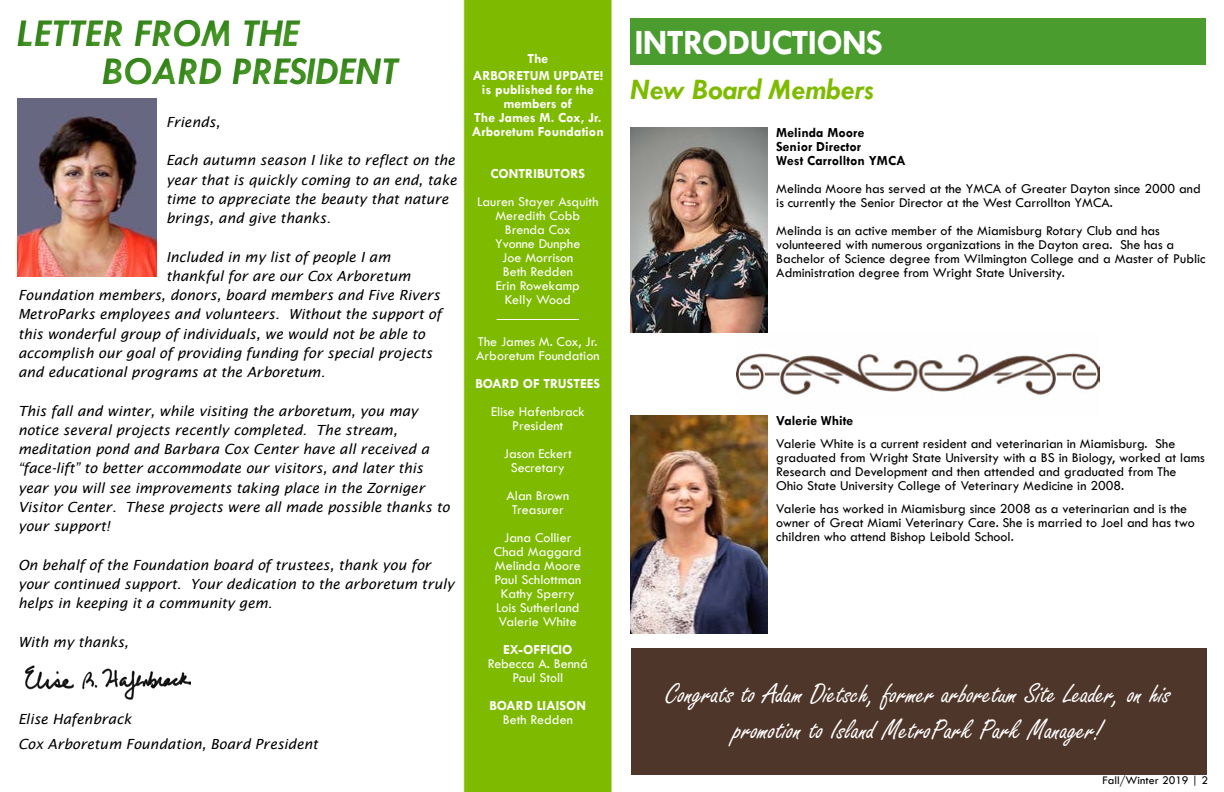
<style>
.page{position:relative;width:1224px;height:792px;background:#fff}
.page>*{position:absolute;margin:0;border:0;box-sizing:border-box;transform-origin:0 0}
.t1{font:italic 700 40px/38px "Tw Cen";color:#4c9d2a}
.t2{font:700 36px "Tw Cen";letter-spacing:-.025em;color:#fff}
.t3{font:30px/36px "Freestyle Script";color:#fff;text-align:center}
.t4{font:italic 700 30px "Tw Cen";color:#7ebb00}
.t5{font:italic 14px/19.2px "Lucida Sans";color:#000}
.t6{font:14px/14px "Tw Cen";color:#000}
.t7{font:14px/14px "Tw Cen";color:#fff;text-align:center}
.t8{font:700 14px/14px "Tw Cen";color:#fff;text-align:center}
.t9{font:700 14px/14px "Tw Cen";color:#000}
.t10{font:12px "Tw Cen";color:#000}
</style>
<div class="page">
<div style="left:463px;top:0;width:149px;height:792px;background:#7ebb00"></div>
<img style="left:17px;top:99px;width:140px;height:178px">
<hr style="left:497px;top:319px;width:82px;height:1px;background:#fff">
<div style="left:4px;top:7px;width:461px;height:87px;background:#4a9c2f;opacity:.45"></div>
<div style="left:630px;top:18px;width:576px;height:47px;background:#4a9c2f"></div>
<div style="left:631px;top:648px;width:576px;height:126px;background:#4f362a"></div>
<img style="left:630px;top:127px;width:137px;height:206px">
<img style="left:630px;top:415px;width:137px;height:219px">
<img style="left:24px;top:665px;width:167px;height:35px">
<img style="left:737px;top:353px;width:362px;height:42px">
<h1 class="t1" style="left:102px;top:13px;width:298px;text-indent:-85px">LETTER FROM THE<br>BOARD PRESIDENT</h1>
<h2 class="t2" style="left:634px;top:21px;width:250px">INTRODUCTIONS</h2>
<p class="t8" style="left:473px;top:50px;width:132px;line-height:16.8px">The<br>ARBORETUM UPDATE!</p>
<p class="t8" style="left:472px;top:82px;width:133px">is published for the members of<br>The James M. Cox, Jr.<br>Arboretum Foundation</p>
<p class="t8" style="left:490px;top:166px;width:96px">CONTRIBUTORS</p>
<p class="t7" style="left:477px;top:195px;width:123px">Lauren Stayer Asquith<br>Meredith Cobb<br>Brenda Cox<br>Yvonne Dunphe<br>Joe Morrison<br>Beth Redden<br>Erin Rowekamp<br>Kelly Wood</p>
<p class="t7" style="left:476px;top:335px;width:125px;text-align:left">The James M. Cox, Jr.<br>Arboretum Foundation</p>
<p class="t8" style="left:476px;top:376px;width:126px">BOARD OF TRUSTEES</p>
<p class="t7" style="left:491px;top:405px;width:95px">Elise Hafenbrack<br>President</p>
<p class="t7" style="left:504px;top:447px;width:70px">Jason Eckert<br>Secretary</p>
<p class="t7" style="left:506px;top:489px;width:64px">Alan Brown<br>Treasurer</p>
<p class="t7" style="left:494px;top:531px;width:89px">Jana Collier<br>Chad Maggard<br>Melinda Moore<br>Paul Schlottman<br>Kathy Sperry<br>Lois Sutherland<br>Valerie White</p>
<p class="t8" style="left:503px;top:642px;width:71px">EX-OFFICIO</p>
<p class="t7" style="left:488px;top:657px;width:101px">Rebecca A. Benná<br>Paul Stoll</p>
<p class="t8" style="left:489px;top:698px;width:98px">BOARD LIAISON</p>
<p class="t7" style="left:503px;top:713px;width:71px">Beth Redden</p>
<h3 class="t4" style="left:631px;top:72px;width:245px">New Board Members</h3>
<p class="t5" style="left:166px;top:112px;width:56px">Friends,</p>
<p class="t5" style="left:166px;top:151px;width:292px">Each autumn season I like to reflect on the year that is quickly coming to an end, take time to appreciate the beauty that nature brings, and give thanks.</p>
<p class="t5" style="left:166px;top:247px;width:226px">Included in my list of people I am</p>
<p class="t5" style="left:166px;top:266px;width:246px">thankful for are our Cox Arboretum</p>
<p class="t5" style="left:18px;top:285px;width:424px">Foundation members, donors, board members and Five Rivers</p>
<p class="t5" style="left:18px;top:305px;width:425px">MetroParks employees and volunteers. Without the support of</p>
<p class="t5" style="left:18px;top:324px;width:409px">this wonderful group of individuals, we would not be able to</p>
<p class="t5" style="left:18px;top:343px;width:416px">accomplish our goal of providing funding for special projects</p>
<p class="t5" style="left:18px;top:362px;width:309px">and educational programs at the Arboretum.</p>
<p class="t5" style="left:18px;top:401px;width:433px">This fall and winter, while visiting the arboretum, you may notice several projects recently completed. The stream, meditation pond and Barbara Cox Center have all received a “face-lift” to better accommodate our visitors, and later this year you will see improvements taking place in the Zorniger Visitor Center. These projects were all made possible thanks to your support!</p>
<p class="t5" style="left:18px;top:555px;width:438px">On behalf of the Foundation board of trustees, thank you for your continued support. Your dedication to the arboretum truly helps in keeping it a community gem.</p>
<p class="t5" style="left:18px;top:632px;width:112px">With my thanks,</p>
<p class="t9" style="left:776px;top:125px;width:131px">Melinda Moore<br>Senior Director<br>West Carrollton YMCA</p>
<p class="t6" style="left:776px;top:182px;width:426px">Melinda Moore has served at the YMCA of Greater Dayton since 2000 and is currently the Senior Director at the West Carrollton YMCA.</p>
<p class="t6" style="left:776px;top:224px;width:431px">Melinda is an active member of the Miamisburg Rotary Club and has volunteered with numerous organizations in the Dayton area. She has a Bachelor of Science degree from Wilmington College and a Master of Public Administration degree from Wright State University.</p>
<p class="t9" style="left:776px;top:413px;width:79px">Valerie White</p>
<p class="t6" style="left:776px;top:436px;width:430px">Valerie White is a current resident and veterinarian in Miamisburg. She graduated from Wright State University with a BS in Biology, worked at Iams Research and Development and then attended and graduated from The Ohio State University College of Veterinary Medicine in 2008.</p>
<p class="t6" style="left:776px;top:501px;width:420px">Valerie has worked in Miamisburg since 2008 as a veterinarian and is the owner of Great Miami Veterinary Care. She is married to Joel and has two children who attend Bishop Leibold School.</p>
<h3 class="t3" style="left:666px;top:677px;width:507px">Congrats to Adam Dietsch, former arboretum Site Leader, on his promotion to Island MetroPark Park Manager!</h3>
<p class="t5" style="left:18px;top:706px;width:301px;line-height:25.3px">Elise Hafenbrack<br>Cox Arboretum Foundation, Board President</p>
<p class="t10" style="left:1103px;top:773px;width:107px">Fall/Winter 2019 | 2</p>
</div>
